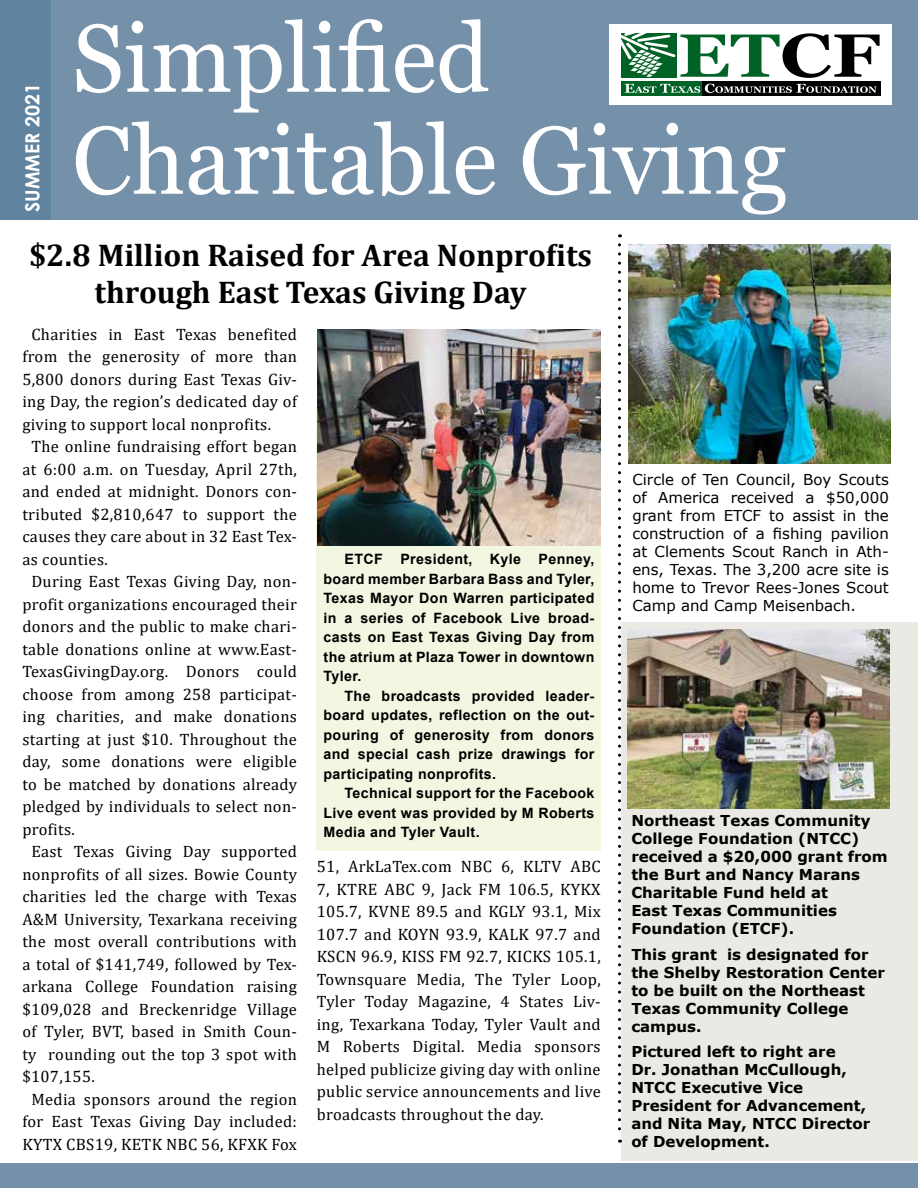
<style>
.page{position:relative;width:918px;height:1188px;background:#fff}
.page>*{position:absolute;margin:0;border:0;box-sizing:border-box;transform-origin:0 0}
.t1{font:96px "Georgia";color:#fff;scale:.96 1}
.t2{font:700 31.5px/37.5px "Cambria";color:#000;text-align:center}
.t3{font:700 19.5px "Century Gothic";color:#fff}
.t4{font:16.5px/22.5px "Cambria";letter-spacing:.02em;color:#000;text-align:justify}
.t5{font:700 15px/18px "Verdana";color:#000}
.t6{font:15px/18px "Verdana";color:#000;text-align:justify}
.t7{font:700 14.25px/19.5px "Arial";letter-spacing:.025em;color:#000;text-align:justify}
</style>
<div class="page">
<div style="left:621px;top:622px;width:297px;height:539px;background:#eae9e4"></div>
<div style="left:0;top:0;width:918px;height:220px;background:#7591aa"></div>
<div style="left:0;top:1163px;width:918px;height:25px;background:#7591aa"></div>
<div style="left:0;top:0;width:50px;height:219px;background:#60849f"></div>
<div style="left:609px;top:24px;width:283px;height:81px;background:#fff"></div>
<div style="left:621px;top:81px;width:81px;height:15px;background:#006225"></div>
<div style="left:702px;top:81px;width:178px;height:15px;background:#000"></div>
<svg style="left:625px;top:84px;width:252px;height:9px"></svg>
<svg style="left:621px;top:33px;width:259px;height:45px"></svg>
<svg style="left:618px;top:245px;width:3px;height:898px"></svg>
<div style="left:317px;top:410px;width:284px;height:440px;background:#f1f7e1"></div>
<img style="left:317px;top:330px;width:284px;height:215px">
<img style="left:629px;top:245px;width:262px;height:218px">
<img style="left:628px;top:629px;width:262px;height:179px">
<h1 class="t1" style="left:72px;top:1px;width:436px">Simplified</h1>
<p class="t3" style="left:17px;top:212px;width:130px;rotate:-90deg">SUMMER 2021</p>
<h1 class="t1" style="left:72px;top:103px;width:746px">Charitable Giving</h1>
<h2 class="t2" style="left:29px;top:235px;width:565px">$2.8 Million Raised for Area Nonprofits through East Texas Giving Day</h2>
<p class="t4" style="left:31px;top:323px;width:267px">Charities in East Texas benefited</p>
<p class="t4" style="left:22px;top:345px;width:276px">from the generosity of more than</p>
<p class="t4" style="left:22px;top:368px;width:276px">5,800 donors during East Texas Giv-</p>
<p class="t4" style="left:22px;top:390px;width:276px">ing Day, the region’s dedicated day of</p>
<p class="t4" style="left:22px;top:413px;width:250px">giving to support local nonprofits.</p>
<p class="t4" style="left:31px;top:435px;width:267px">The online fundraising effort began</p>
<p class="t4" style="left:22px;top:458px;width:276px">at 6:00 a.m. on Tuesday, April 27th,</p>
<p class="t4" style="left:22px;top:480px;width:276px">and ended at midnight. Donors con-</p>
<p class="t4" style="left:22px;top:503px;width:276px">tributed $2,810,647 to support the</p>
<p class="t4" style="left:22px;top:525px;width:276px">causes they care about in 32 East Tex-</p>
<p class="t4" style="left:22px;top:548px;width:87px">as counties.</p>
<p class="t4" style="left:31px;top:570px;width:267px">During East Texas Giving Day, non-</p>
<p class="t4" style="left:22px;top:593px;width:276px">profit organizations encouraged their</p>
<p class="t4" style="left:22px;top:615px;width:276px">donors and the public to make chari-</p>
<p class="t4" style="left:22px;top:638px;width:276px">table donations online at www.East-</p>
<p class="t4" style="left:22px;top:660px;width:276px">TexasGivingDay.org. Donors could</p>
<p class="t4" style="left:22px;top:683px;width:276px">choose from among 258 participat-</p>
<p class="t4" style="left:22px;top:705px;width:276px">ing charities, and make donations</p>
<p class="t4" style="left:22px;top:728px;width:276px">starting at just $10. Throughout the</p>
<p class="t4" style="left:22px;top:750px;width:276px">day, some donations were eligible</p>
<p class="t4" style="left:22px;top:773px;width:276px">to be matched by donations already</p>
<p class="t4" style="left:22px;top:795px;width:276px">pledged by individuals to select non-</p>
<p class="t4" style="left:22px;top:818px;width:54px">profits.</p>
<p class="t4" style="left:31px;top:840px;width:267px">East Texas Giving Day supported</p>
<p class="t4" style="left:22px;top:863px;width:276px">nonprofits of all sizes. Bowie County</p>
<p class="t4" style="left:22px;top:885px;width:276px">charities led the charge with Texas</p>
<p class="t4" style="left:22px;top:908px;width:276px">A&amp;M University, Texarkana receiving</p>
<p class="t4" style="left:22px;top:930px;width:276px">the most overall contributions with</p>
<p class="t4" style="left:22px;top:953px;width:276px">a total of $141,749, followed by Tex-</p>
<p class="t4" style="left:22px;top:975px;width:276px">arkana College Foundation raising</p>
<p class="t4" style="left:22px;top:998px;width:276px">$109,028 and Breckenridge Village</p>
<p class="t4" style="left:22px;top:1020px;width:276px">of Tyler, BVT, based in Smith Coun-</p>
<p class="t4" style="left:22px;top:1043px;width:276px">ty rounding out the top 3 spot with</p>
<p class="t4" style="left:22px;top:1065px;width:74px">$107,155.</p>
<p class="t4" style="left:31px;top:1088px;width:267px">Media sponsors around the region</p>
<p class="t4" style="left:22px;top:1110px;width:276px">for East Texas Giving Day included:</p>
<p class="t4" style="left:22px;top:1133px;width:276px">KYTX CBS19, KETK NBC 56, KFXK Fox</p>
<p class="t6" style="left:632px;top:470px;width:258px">Circle of Ten Council, Boy Scouts of America received a $50,000 grant from ETCF to assist in the construction of a fishing pavilion at Clements Scout Ranch in Ath&shy;ens, Texas. The 3,200 acre site is home to Trevor Rees-Jones Scout Camp and Camp Meisenbach.</p>
<p class="t7" style="left:324px;top:550px;width:272px;text-indent:21px">ETCF President, Kyle Penney, board member Barbara Bass and Tyler, Texas Mayor Don Warren participated in a series of Facebook Live broad&shy;casts on East Texas Giving Day from the atrium at Plaza Tower in downtown Tyler.</p>
<p class="t7" style="left:324px;top:686px;width:272px;text-indent:21px">The broadcasts provided leader&shy;board updates, reflection on the out&shy;pouring of generosity from donors and special cash prize drawings for participating nonprofits.</p>
<p class="t7" style="left:324px;top:784px;width:272px;text-indent:21px">Technical support for the Facebook Live event was provided by M Roberts Media and Tyler Vault.</p>
<p class="t4" style="left:317px;top:855px;width:286px">51, ArkLaTex.com NBC 6, KLTV ABC 7, KTRE ABC 9, Jack FM 106.5, KYKX 105.7, KVNE 89.5 and KGLY 93.1, Mix 107.7 and KOYN 93.9, KALK 97.7 and KSCN 96.9, KISS FM 92.7, KICKS 105.1, Townsquare Media, The Tyler Loop, Tyler Today Magazine, 4 States Liv&shy;ing, Texarkana Today, Tyler Vault and M Roberts Digital. Media sponsors helped publicize giving day with online public service announcements and live broadcasts throughout the day.</p>
<p class="t5" style="left:631px;top:811px;width:258px">Northeast Texas Community<br>College Foundation (NTCC) received a $20,000 grant from the Burt and Nancy Marans<br>Charitable Fund held at<br>East Texas Communities<br>Foundation (ETCF).</p>
<p class="t5" style="left:631px;top:945px;width:255px">This grant is designated for the Shelby Restoration Center to be built on the Northeast<br>Texas Community College campus.</p>
<p class="t5" style="left:631px;top:1042px;width:240px">Pictured left to right are<br>Dr. Jonathan McCullough,<br>NTCC Executive Vice<br>President for Advancement, and Nita May, NTCC Director of Development.</p>
</div>
